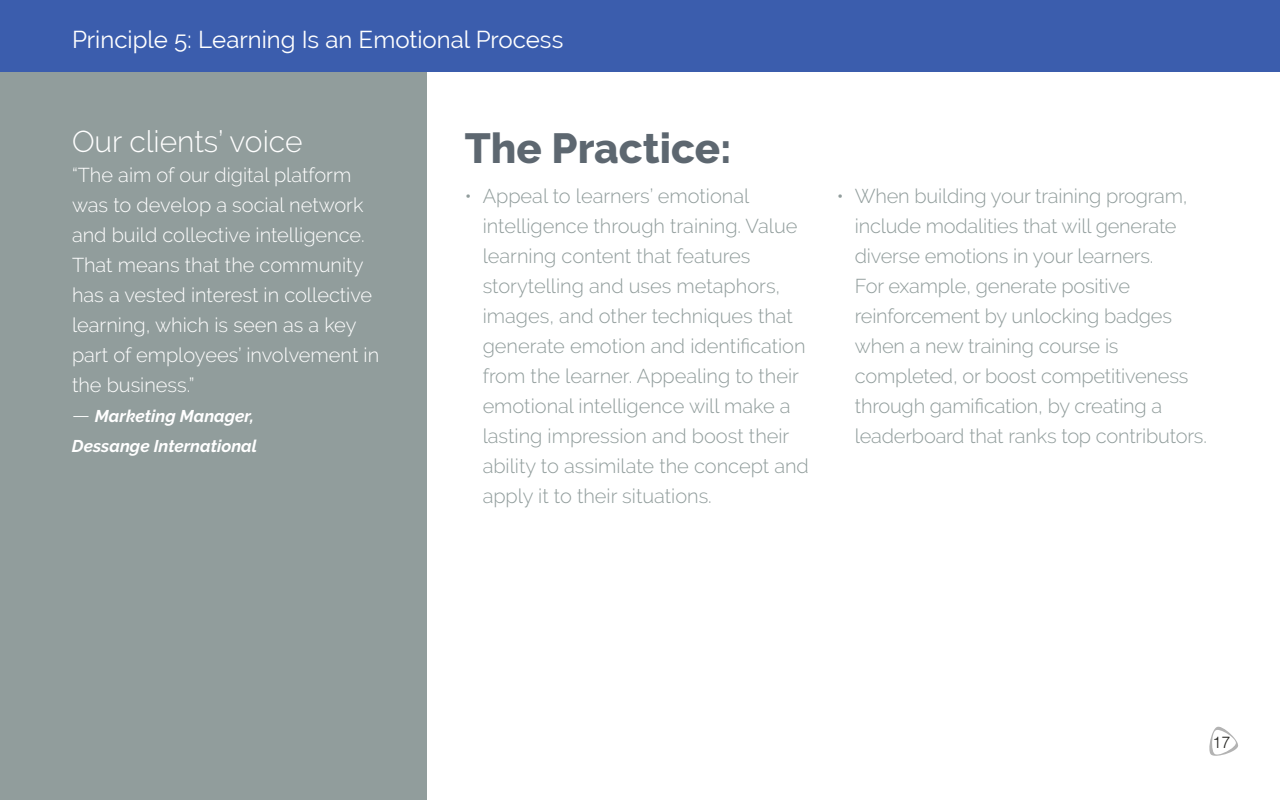
<style>
.page{position:relative;width:1280px;height:800px;background:#fff}
.page>*{position:absolute;margin:0;border:0;box-sizing:border-box;transform-origin:0 0}
.t1{font:800 42px "Raleway";color:#5d6770}
.t2{font:300 30px "Raleway";color:#fff}
.t3{font:24px "Raleway";color:#fff}
.t4{font:300 20px/30px "Raleway";letter-spacing:-.01em;color:#919d9c}
.t5{font:300 20px/30px "Raleway";color:#fff}
.t6{font:italic 700 17px/30px "Raleway";color:#fff}
.t7{font:300 16px "Helvetica";color:#22221f}
.s1{font-weight:300;font-style:normal;font-size:20px}
</style>
<div class="page">
<svg style="left:1209px;top:727px;width:29px;height:29px"></svg>
<div style="left:0;top:0;width:1280px;height:72px;background:#3b5dad"></div>
<div style="left:0;top:72px;width:427px;height:728px;background:#919d9c"></div>
<p class="t3" style="left:72px;top:25px;width:493px">Principle 5: Learning Is an Emotional Process</p>
<h2 class="t2" style="left:72px;top:124px;width:232px">Our clients’ voice</h2>
<p class="t5" style="left:72px;top:160px;width:309px">“The aim of our digital platform was to develop a social network and build collective intelligence.<br>That means that the community has a vested interest in collective learning, which is seen as a key part of employees’ involvement in the business.”</p>
<p class="t6" style="left:72px;top:401px;width:187px"><span class="s1">—</span> Marketing Manager,<br>Dessange International</p>
<h1 class="t1" style="left:465px;top:125px;width:268px">The Practice:</h1>
<p class="t4" style="left:483px;top:181px;width:328px;text-indent:-18px">• Appeal to learners’ emotional intelligence through training. Value learning content that features storytelling and uses metaphors, images, and other techniques that generate emotion and identification from the learner. Appealing to their emotional intelligence will make a lasting impression and boost their ability to assimilate the concept and apply it to their situations.</p>
<p class="t4" style="left:855px;top:181px;width:354px;text-indent:-18px">• When building your training program, include modalities that will generate diverse emotions in your learners.<br>For example, generate positive reinforcement by unlocking badges when a new training course is completed, or boost competitiveness through gamification, by creating a leaderboard that ranks top contributors.</p>
<p class="t7" style="left:1213px;top:728px;width:19px">17</p>
</div>
